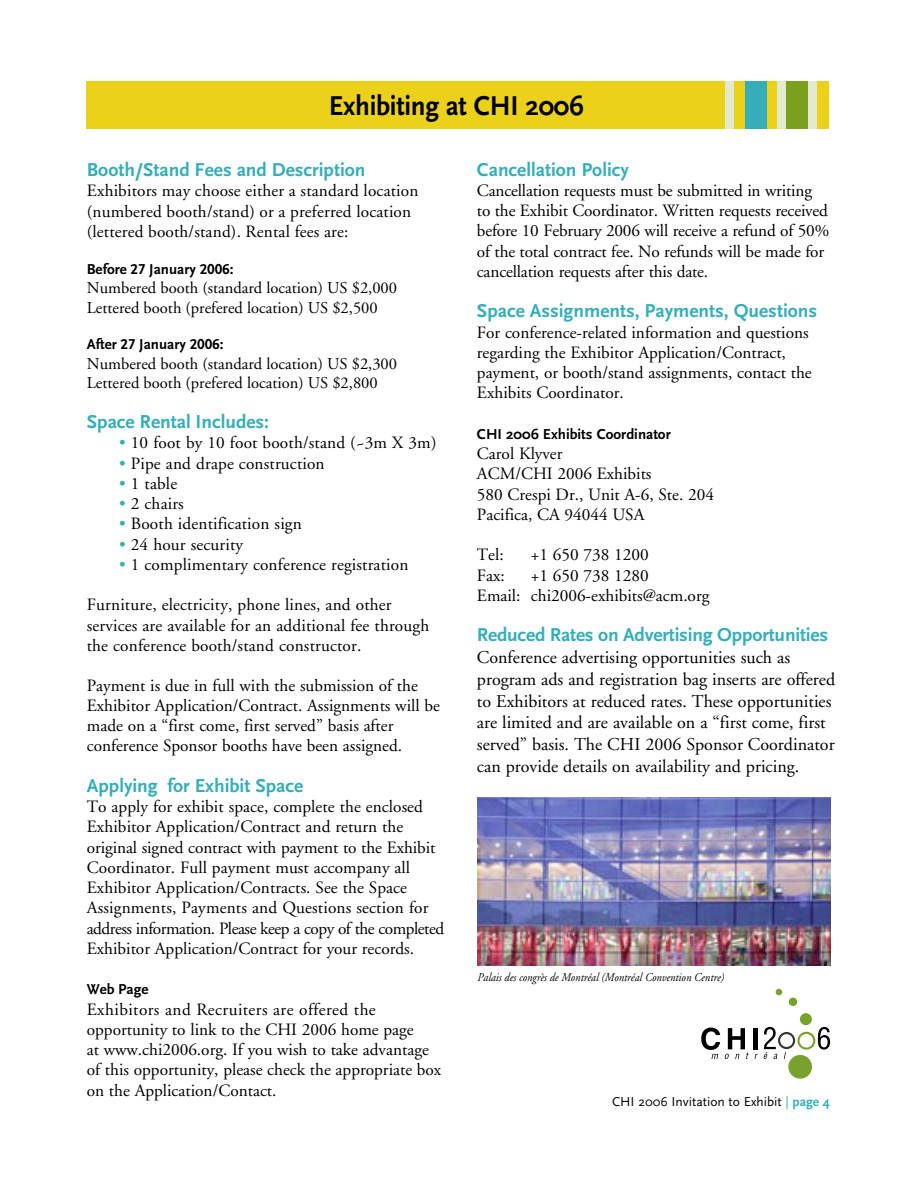
<style>
.page{position:relative;width:918px;height:1188px;background:#fff}
.page>*{position:absolute;margin:0;border:0;box-sizing:border-box;transform-origin:0 0}
.t1{font:700 28.5px "Scala Sans";letter-spacing:-.01em;color:#000;scale:.95 1}
.t2{font:700 19.5px "Scala Sans";color:#35aeba}
.t3{font:18px/21.8px "Adobe Garamond";color:#000}
.t4{font:17.25px/20.2px "Adobe Garamond";color:#000}
.t5{font:16.5px/19.5px "Adobe Garamond";color:#000}
.t6{font:700 15px "Scala Sans";color:#000}
.t7{font:13.5px "Scala Sans";color:#000}
.t8{font:italic 12px "Adobe Garamond";color:#000;scale:.9 1}
.s1{font-family:"Scala Sans Figures"}
.s2{color:#35aeba}
.s3{font-weight:700;color:#35aeba}
</style>
<div class="page">
<img style="left:477px;top:798px;width:353px;height:167px">
<div style="left:87px;top:81px;width:742px;height:47px;background:#ebd11a"></div>
<div style="left:745px;top:81px;width:22px;height:47px;background:#35aeba"></div>
<div style="left:786px;top:81px;width:23px;height:47px;background:#7aa01d"></div>
<div style="left:777px;top:81px;width:9px;height:48px;background:#e2ebce"></div>
<div style="left:809px;top:81px;width:8px;height:47px;background:#e2ebce"></div>
<div style="left:725px;top:81px;width:9px;height:48px;background:#e2ebce"></div>
<div style="left:753px;top:1028px;width:5px;height:21px;background:#000"></div>
<svg style="left:818px;top:1027px;width:12px;height:23px"></svg>
<svg style="left:701px;top:1028px;width:48px;height:31px"></svg>
<svg style="left:755px;top:1027px;width:23px;height:32px"></svg>
<div style="left:789px;top:998px;width:8px;height:8px;background:#78a22d;border-radius:50%"></div>
<div style="left:800px;top:1013px;width:12px;height:12px;background:#78a22d;border-radius:50%"></div>
<div style="left:797px;top:1032px;width:18px;height:18px;border:2px solid #78a22d;border-radius:50%"></div>
<div style="left:778px;top:1032px;width:17px;height:17px;border:2px solid #363636;border-radius:50%"></div>
<svg style="left:776px;top:989px;width:6px;height:6px"></svg>
<div style="left:788px;top:1055px;width:24px;height:24px;background:#78a22d;border-radius:50%"></div>
<h1 class="t1" style="left:329px;top:96px;width:270px">Exhibiting at CHI 2006</h1>
<p class="t2" style="left:87px;top:163px;width:280px">Booth/Stand Fees and Description</p>
<p class="t4" style="left:87px;top:183px;width:333px">Exhibitors may choose either a standard location (numbered booth/stand) or a preferred location (lettered booth/stand). Rental fees are:</p>
<p class="t6" style="left:87px;top:264px;width:148px">Before <span class="s1">27</span> January <span class="s1">2006</span>:</p>
<p class="t5" style="left:87px;top:280px;width:312px">Numbered booth (standard location) US $2,000<br>Lettered booth (prefered location) US $2,500</p>
<p class="t6" style="left:87px;top:340px;width:138px">After <span class="s1">27</span> January <span class="s1">2006</span>:</p>
<p class="t5" style="left:87px;top:356px;width:312px">Numbered booth (standard location) US $2,300<br>Lettered booth (prefered location) US $2,800</p>
<p class="t2" style="left:87px;top:415px;width:184px">Space Rental Includes:</p>
<p class="t4" style="left:119px;top:435px;width:319px"><span class="s2">•</span> 10 foot by 10 foot booth/stand (~3m X 3m)</p>
<p class="t4" style="left:119px;top:455px;width:207px"><span class="s2">•</span> Pipe and drape construction</p>
<p class="t4" style="left:119px;top:475px;width:60px"><span class="s2">•</span> 1 table</p>
<p class="t4" style="left:119px;top:496px;width:66px"><span class="s2">•</span> 2 chairs</p>
<p class="t4" style="left:119px;top:516px;width:184px"><span class="s2">•</span> Booth identification sign</p>
<p class="t4" style="left:119px;top:536px;width:126px"><span class="s2">•</span> 24 hour security</p>
<p class="t4" style="left:119px;top:556px;width:291px"><span class="s2">•</span> 1 complimentary conference registration</p>
<p class="t4" style="left:87px;top:597px;width:344px">Furniture, electricity, phone lines, and other services are available for an additional fee through the conference booth/stand constructor.</p>
<p class="t4" style="left:87px;top:677px;width:355px">Payment is due in full with the submission of the Exhibitor Application/Contract. Assignments will be made on a “first come, first served” basis after conference Sponsor booths have been assigned.</p>
<p class="t2" style="left:87px;top:779px;width:218px">Applying for Exhibit Space</p>
<p class="t4" style="left:87px;top:799px;width:359px">To apply for exhibit space, complete the enclosed Exhibitor Application/Contract and return the original signed contract with payment to the Exhibit Coordinator. Full payment must accompany all Exhibitor Application/Contracts. See the Space Assignments, Payments and Questions section for address information. Please keep a copy of the completed Exhibitor Application/Contract for your records.</p>
<p class="t6" style="left:87px;top:985px;width:63px">Web Page</p>
<p class="t4" style="left:87px;top:1001px;width:356px">Exhibitors and Recruiters are offered the opportunity to link to the CHI 2006 home page<br>at www.chi2006.org. If you wish to take advantage of this opportunity, please check the appropriate box on the Application/Contact.</p>
<p class="t2" style="left:477px;top:163px;width:153px">Cancellation Policy</p>
<p class="t4" style="left:477px;top:182px;width:354px">Cancellation requests must be submitted in writing to the Exhibit Coordinator. Written requests received before 10 February 2006 will receive a refund of 50% of the total contract fee. No refunds will be made for cancellation requests after this date.</p>
<p class="t2" style="left:477px;top:305px;width:342px">Space Assignments, Payments, Questions</p>
<p class="t4" style="left:477px;top:324px;width:336px">For conference-related information and questions regarding the Exhibitor Application/Contract, payment, or booth/stand assignments, contact the Exhibits Coordinator.</p>
<p class="t6" style="left:477px;top:429px;width:195px">CHI 2006 Exhibits Coordinator</p>
<p class="t4" style="left:477px;top:446px;width:239px">Carol Klyver<br>ACM/CHI 2006 Exhibits<br>580 Crespi Dr., Unit A-6, Ste. 204<br>Pacifica, CA 94044 USA</p>
<p class="t4" style="left:477px;top:547px;width:28px">Tel:</p>
<p class="t4" style="left:531px;top:547px;width:119px">+1 650 738 1200</p>
<p class="t4" style="left:477px;top:567px;width:30px">Fax:</p>
<p class="t4" style="left:477px;top:567px;width:234px;text-align:center">+1 650 738 1280<br>Email: chi2006-exhibits@acm.org</p>
<p class="t2" style="left:477px;top:629px;width:353px">Reduced Rates on Advertising Opportunities</p>
<p class="t3" style="left:477px;top:649px;width:360px">Conference advertising opportunities such as program ads and registration bag inserts are offered to Exhibitors at reduced rates. These opportunities are limited and are available on a “first come, first served” basis. The CHI 2006 Sponsor Coordinator can provide details on availability and pricing.</p>
<p class="t8" style="left:478px;top:973px;width:276px">Palais des congrès de Montréal (Montréal Convention Centre)</p>
<p class="t7" style="left:612px;top:1094px;width:220px">CHI 2006 Invitation to Exhibit <span class="s2">|</span> <span class="s3">page 4</span></p>
</div>
